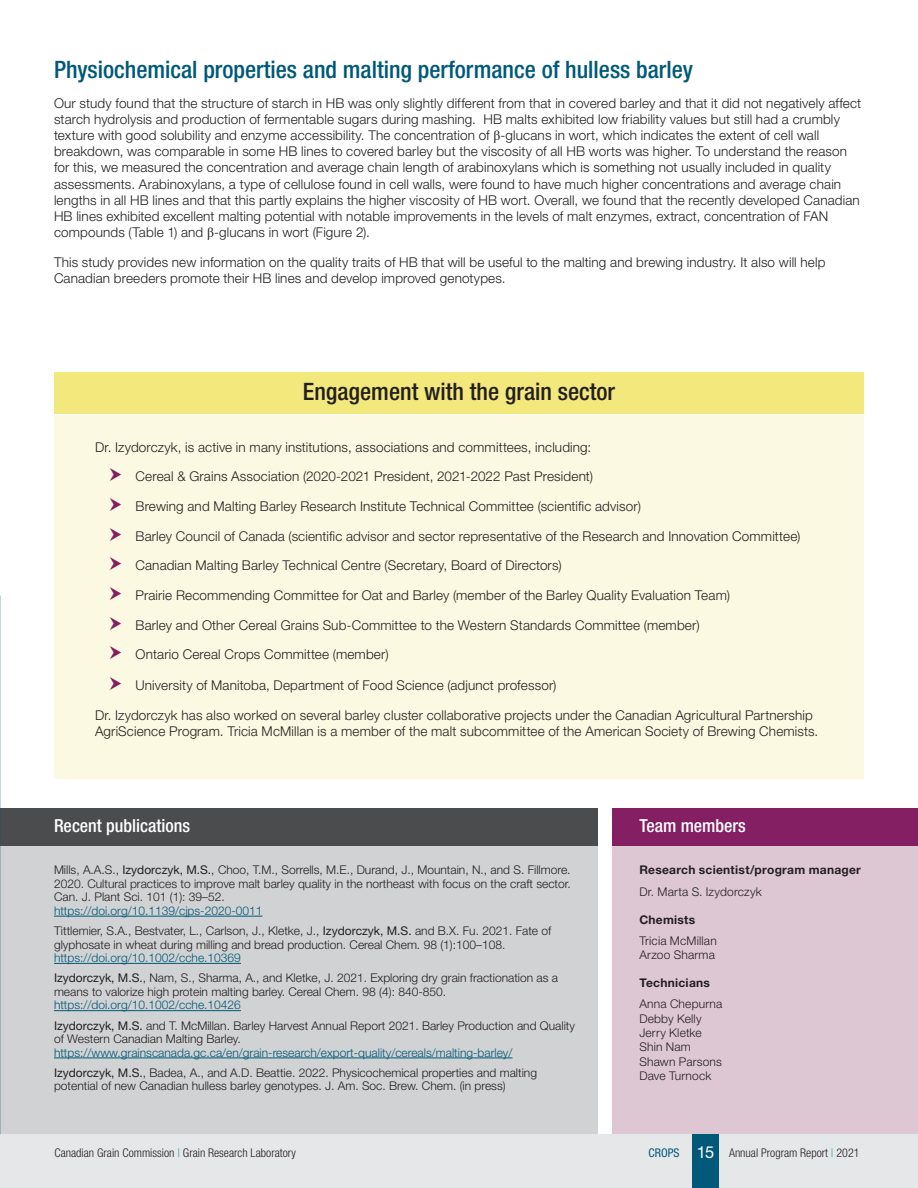
<style>
.page{position:relative;width:918px;height:1188px;background:#fff}
.page>*{position:absolute;margin:0;border:0;box-sizing:border-box;transform-origin:0 0}
.Heading_2__article{font:500 condensed 24px "Helvetica Neue LT Pro";color:#015979}
.Heading_2__article-2{font:500 condensed 24px "Helvetica Neue LT Pro";color:#231f20}
.Title__bibliography{font:500 condensed 18px "Helvetica Neue LT Pro";color:#fff}
.Body_copy{font:300 13.5px/16.2px "Helvetica Neue LT Pro";letter-spacing:.01em;color:#231f20}
.Bibliography{font:300 12px/13.5px "Helvetica Neue LT Pro";color:#231f20}
.Image_description__f{font:300 12px/14.4px "Helvetica Neue LT Pro";letter-spacing:.015em;color:#231f20}
.t1{font:300 condensed 12px "Helvetica Neue LT Pro";color:#231f20}
.Image_description__f-2{font:700 12px "Helvetica Neue LT Pro";letter-spacing:.025em;color:#231f20}
.s1{font-family:"Times New Roman";font-weight:400}
.s2{font-weight:400}
.s3{color:#015979}
.s4{color:#2099ad}
.s5{font-weight:400;color:#015979}
.s6{font-weight:400;font-stretch:normal;font-size:16.5px;color:#fff}
</style>
<div class="page">
<div style="left:0;top:1134px;width:918px;height:54px;background:#e6e7e9"></div>
<div style="left:692px;top:1134px;width:27px;height:54px;background:#015979"></div>
<div style="left:0;top:846px;width:598px;height:288px;background:#d1d2d4"></div>
<hr style="left:54px;top:916px;width:208px;height:1px;background:#015979">
<hr style="left:54px;top:963px;width:187px;height:1px;background:#015979">
<hr style="left:54px;top:1010px;width:187px;height:1px;background:#015979">
<hr style="left:54px;top:1058px;width:459px;height:1px;background:#015979">
<div style="left:0;top:808px;width:598px;height:38px;background:#4b4c4d"></div>
<div style="left:612px;top:846px;width:306px;height:288px;background:#ddc7d3"></div>
<div style="left:612px;top:808px;width:306px;height:38px;background:#851f64"></div>
<div style="left:55px;top:415px;width:809px;height:363px;background:#fbf9e2"></div>
<div style="left:54px;top:372px;width:810px;height:42px;background:#f2e87c"></div>
<p class="Heading_2__article" style="left:54px;top:55px;width:641px">Physiochemical properties and malting performance of hulless barley</p>
<p class="Body_copy" style="left:54px;top:94px;width:809px">Our study found that the structure of starch in HB was only slightly different from that in covered barley and that it did not negatively affect starch hydrolysis and production of fermentable sugars during mashing. HB malts exhibited low friability values but still had a crumbly texture with good solubility and enzyme accessibility. The concentration of <span class="s1">β</span>-glucans in wort, which indicates the extent of cell wall breakdown, was comparable in some HB lines to covered barley but the viscosity of all HB worts was higher. To understand the reason for this, we measured the concentration and average chain length of arabinoxylans which is something not usually included in quality assessments. Arabinoxylans, a type of cellulose found in cell walls, were found to have much higher concentrations and average chain lengths in all HB lines and that this partly explains the higher viscosity of HB wort. Overall, we found that the recently developed Canadian HB lines exhibited excellent malting potential with notable improvements in the levels of malt enzymes, extract, concentration of FAN compounds (Table 1) and <span class="s1">β</span>-glucans in wort (Figure 2).</p>
<p class="Body_copy" style="left:54px;top:254px;width:773px">This study provides new information on the quality traits of HB that will be useful to the malting and brewing industry. It also will help<br>Canadian breeders promote their HB lines and develop improved genotypes.</p>
<p class="Heading_2__article-2" style="left:303px;top:378px;width:314px">Engagement with the grain sector</p>
<p class="Body_copy" style="left:95px;top:438px;width:498px">Dr. Izydorczyk, is active in many institutions, associations and committees, including:</p>
<p class="Body_copy" style="left:136px;top:468px;width:459px">Cereal &amp; Grains Association (2020-2021 President, 2021-2022 Past President)</p>
<p class="Body_copy" style="left:136px;top:498px;width:507px">Brewing and Malting Barley Research Institute Technical Committee (scientific advisor)</p>
<p class="Body_copy" style="left:136px;top:527px;width:666px">Barley Council of Canada (scientific advisor and sector representative of the Research and Innovation Committee)</p>
<p class="Body_copy" style="left:136px;top:557px;width:428px">Canadian Malting Barley Technical Centre (Secretary, Board of Directors)</p>
<p class="Body_copy" style="left:136px;top:587px;width:596px">Prairie Recommending Committee for Oat and Barley (member of the Barley Quality Evaluation Team)</p>
<p class="Body_copy" style="left:136px;top:617px;width:566px">Barley and Other Cereal Grains Sub-Committee to the Western Standards Committee (member)</p>
<p class="Body_copy" style="left:136px;top:646px;width:255px">Ontario Cereal Crops Committee (member)</p>
<p class="Body_copy" style="left:136px;top:677px;width:422px">University of Manitoba, Department of Food Science (adjunct professor)</p>
<p class="Body_copy" style="left:95px;top:707px;width:725px">Dr. Izydorczyk has also worked on several barley cluster collaborative projects under the Canadian Agricultural Partnership<br>AgriScience Program. Tricia McMillan is a member of the malt subcommittee of the American Society of Brewing Chemists.</p>
<p class="Title__bibliography" style="left:54px;top:815px;width:138px">Recent publications</p>
<p class="Bibliography" style="left:54px;top:863px;width:518px">Mills, A.A.S., <span class="s2">Izydorczyk, M.S.</span>, Choo, T.M., Sorrells, M.E., Durand, J., Mountain, N., and S. Fillmore.<br>2020. Cultural practices to improve malt barley quality in the northeast with focus on the craft sector.<br>Can. J. Plant Sci. 101 (1): 39–52.<br><span class="s3">https://doi.org/10.1139/cjps-2020-0011</span></p>
<p class="Bibliography" style="left:54px;top:924px;width:499px">Tittlemier, S.A., Bestvater, L., Carlson, J., Kletke, J., <span class="s2">Izydorczyk, M.S.</span> and B.X. Fu. 2021. Fate of glyphosate in wheat during milling and bread production. Cereal Chem. 98 (1):100–108. <span class="s3">https://doi.org/10.1002/cche.10369</span></p>
<p class="Bibliography" style="left:54px;top:971px;width:506px"><span class="s2">Izydorczyk, M.S.</span>, Nam, S., Sharma, A., and Kletke, J. 2021. Exploring dry grain fractionation as a means to valorize high protein malting barley. Cereal Chem. 98 (4): 840-850. <span class="s3">https://doi.org/10.1002/cche.10426</span></p>
<p class="Bibliography" style="left:54px;top:1018px;width:523px"><span class="s2">Izydorczyk, M.S.</span> and T. McMillan. Barley Harvest Annual Report 2021. Barley Production and Quality of Western Canadian Malting Barley. <span class="s3">https://www.grainscanada.gc.ca/en/grain-research/export-quality/cereals/malting-barley/</span></p>
<p class="Bibliography" style="left:54px;top:1066px;width:485px"><span class="s2">Izydorczyk, M.S.</span>, Badea, A., and A.D. Beattie. 2022. Physicochemical properties and malting potential of new Canadian hulless barley genotypes. J. Am. Soc. Brew. Chem. (in press)</p>
<p class="Title__bibliography" style="left:639px;top:815px;width:108px">Team members</p>
<p class="Image_description__f-2" style="left:639px;top:863px;width:223px">Research scientist/program manager</p>
<p class="Image_description__f" style="left:639px;top:884px;width:124px">Dr. Marta S. Izydorczyk</p>
<p class="Image_description__f-2" style="left:639px;top:912px;width:57px">Chemists</p>
<p class="Image_description__f" style="left:639px;top:933px;width:79px">Tricia McMillan<br>Arzoo Sharma</p>
<p class="Image_description__f-2" style="left:639px;top:975px;width:72px">Technicians</p>
<p class="Image_description__f" style="left:639px;top:996px;width:84px">Anna Chepurna</p>
<p class="Image_description__f" style="left:639px;top:1011px;width:64px">Debby Kelly</p>
<p class="Image_description__f" style="left:639px;top:1025px;width:64px">Jerry Kletke</p>
<p class="Image_description__f" style="left:639px;top:1040px;width:53px">Shin Nam</p>
<p class="Image_description__f" style="left:639px;top:1054px;width:84px">Shawn Parsons</p>
<p class="Image_description__f" style="left:639px;top:1068px;width:74px">Dave Turnock</p>
<p class="t1" style="left:55px;top:1146px;width:243px">Canadian Grain Commission <span class="s4">|</span> Grain Research Laboratory</p>
<p class="t1" style="left:649px;top:1145px;width:212px"><span class="s5">CROPS</span> <span class="s6">15</span> Annual Program Report <span class="s4">|</span> 2021</p>
</div>
